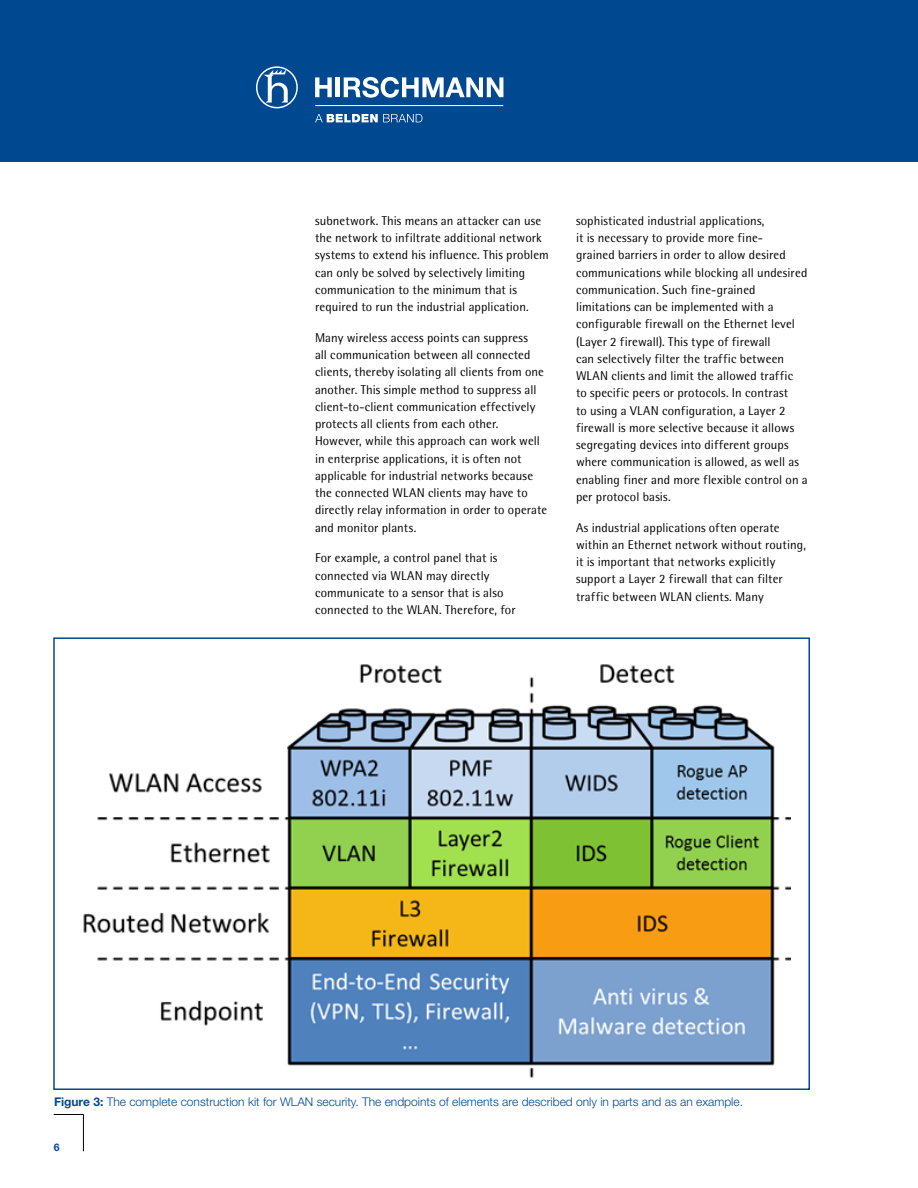
<style>
.page{position:relative;width:918px;height:1188px;background:#fff}
.page>*{position:absolute;margin:0;border:0;box-sizing:border-box;transform-origin:0 0}
.t1{font:12.75px/17.2px "Rotis Semi Sans Std";letter-spacing:.005em;color:#000}
.t2{font:300 12px "Helvetica Neue LT Std";color:#004990}
.t3{font:700 10.5px "Helvetica Neue LT Std";color:#004990}
.s1{font-weight:700}
</style>
<div class="page">
<div style="left:0;top:0;width:918px;height:162px;background:#004990"></div>
<hr style="left:54px;top:1114px;width:30px;height:1px;background:#000">
<hr style="left:83px;top:1115px;width:1px;height:36px;background:#000">
<img style="left:83px;top:664px;width:707px;height:414px">
<div style="left:53px;top:637px;width:757px;height:453px;border:2px solid #004990"></div>
<svg style="left:315px;top:114px;width:107px;height:8px"></svg>
<svg style="left:315px;top:77px;width:17px;height:20px"></svg>
<hr style="left:336px;top:77px;width:4px;height:20px;background:#fff">
<svg style="left:256px;top:66px;width:42px;height:42px"></svg>
<svg style="left:344px;top:77px;width:159px;height:21px"></svg>
<hr style="left:315px;top:105px;width:188px;height:1px;background:#fff">
<p class="t1" style="left:315px;top:212px;width:235px">subnetwork. This means an attacker can use the network to infiltrate additional network systems to extend his influence. This problem can only be solved by selectively limiting communication to the minimum that is required to run the industrial application.</p>
<p class="t1" style="left:315px;top:329px;width:234px">Many wireless access points can suppress<br>all communication between all connected clients, thereby isolating all clients from one another. This simple method to suppress all client-to-client communication effectively protects all clients from each other.<br>However, while this approach can work well in enterprise applications, it is often not applicable for industrial networks because the connected WLAN clients may have to directly relay information in order to operate and monitor plants.</p>
<p class="t1" style="left:315px;top:549px;width:202px">For example, a control panel that is connected via WLAN may directly communicate to a sensor that is also connected to the WLAN. Therefore, for</p>
<p class="t1" style="left:576px;top:212px;width:233px">sophisticated industrial applications,<br>it is necessary to provide more fine-<br>grained barriers in order to allow desired communications while blocking all undesired communication. Such fine-grained limitations can be implemented with a configurable firewall on the Ethernet level (Layer 2 firewall). This type of firewall<br>can selectively filter the traffic between WLAN clients and limit the allowed traffic<br>to specific peers or protocols. In contrast<br>to using a VLAN configuration, a Layer 2 firewall is more selective because it allows segregating devices into different groups where communication is allowed, as well as enabling finer and more flexible control on a per protocol basis.</p>
<p class="t1" style="left:576px;top:519px;width:232px">As industrial applications often operate within an Ethernet network without routing, it is important that networks explicitly support a Layer 2 firewall that can filter traffic between WLAN clients. Many</p>
<p class="t2" style="left:54px;top:1095px;width:691px"><span class="s1">Figure 3:</span> The complete construction kit for WLAN security. The endpoints of elements are described only in parts and as an example.</p>
<p class="t3" style="left:54px;top:1141px;width:7px">6</p>
</div>
